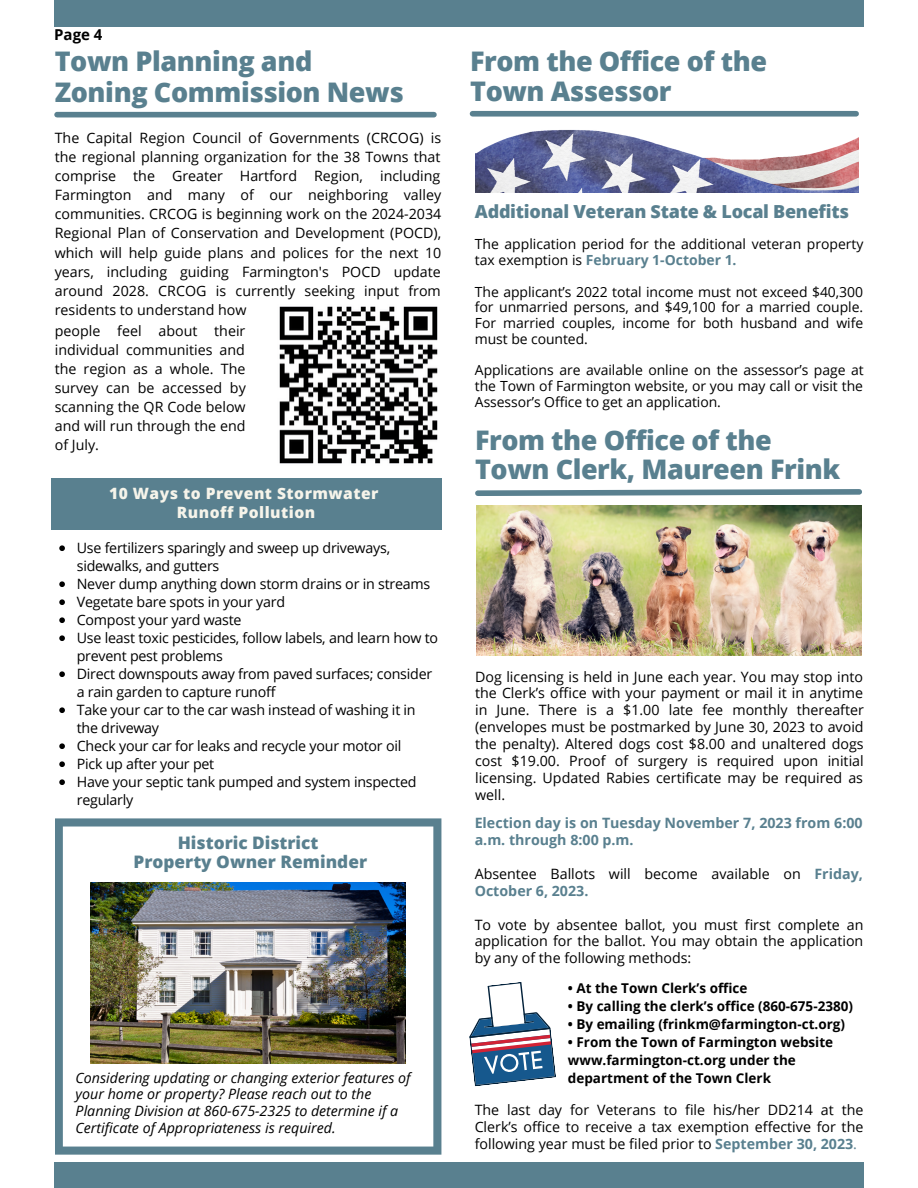
<style>
.page{position:relative;width:918px;height:1188px;background:#fff}
.page>*{position:absolute;margin:0;border:0;box-sizing:border-box;transform-origin:0 0}
.t1{font:800 27px "Open Sans";letter-spacing:-.015em;color:#59808f}
.t2{font:800 18px "Open Sans";letter-spacing:-.015em;color:#59808f}
.t3{font:800 17.25px "Open Sans";color:#59808f}
.t4{font:800 15.6px "Open Sans";letter-spacing:.03em;color:#f6f4ea}
.t5{font:700 15px "Open Sans";color:#000}
.t6{font:14.25px/19.2px "Open Sans";letter-spacing:-.015em;color:#000}
.t7{font:italic 14.25px/16.8px "Open Sans";color:#000}
.t8{font:700 14.25px/16.8px "Open Sans";color:#59808f}
.t9{font:13.95px/15.8px "Open Sans";letter-spacing:-.005em;color:#000;text-align:justify}
.t10{font:700 13.5px/18px "Open Sans";color:#000}
.s1{font-weight:700;color:#59808f}
.s2{color:#59808f}
</style>
<div class="page">
<div style="left:54px;top:0;width:810px;height:26px;background:#59808f"></div>
<div style="left:54px;top:1163px;width:810px;height:25px;background:#59808f"></div>
<div style="left:51px;top:478px;width:390px;height:51px;background:#59808f"></div>
<svg style="left:59px;top:545px;width:6px;height:6px"></svg>
<svg style="left:59px;top:581px;width:6px;height:6px"></svg>
<svg style="left:59px;top:599px;width:6px;height:6px"></svg>
<svg style="left:59px;top:617px;width:6px;height:6px"></svg>
<svg style="left:59px;top:635px;width:6px;height:6px"></svg>
<svg style="left:59px;top:671px;width:6px;height:6px"></svg>
<svg style="left:59px;top:707px;width:6px;height:6px"></svg>
<svg style="left:59px;top:743px;width:6px;height:6px"></svg>
<svg style="left:59px;top:761px;width:6px;height:6px"></svg>
<svg style="left:59px;top:779px;width:6px;height:6px"></svg>
<svg style="left:55px;top:818px;width:386px;height:337px"></svg>
<img style="left:91px;top:882px;width:315px;height:182px">
<div style="left:57px;top:112px;width:377px;height:5px;background:#59808f"></div>
<img style="left:475px;top:130px;width:384px;height:62px">
<div style="left:473px;top:111px;width:383px;height:6px;background:#59808f"></div>
<svg style="left:475px;top:489px;width:387px;height:7px;background:#7999a5"></svg>
<svg style="left:469px;top:982px;width:87px;height:105px"></svg>
<img style="left:476px;top:505px;width:385px;height:151px">
<img style="left:279px;top:306px;width:159px;height:158px">
<p class="t5" style="left:54px;top:24px;width:50px">Page 4</p>
<p class="t1" style="left:55px;top:42px;width:259px">Town Planning and</p>
<p class="t1" style="left:55px;top:73px;width:351px">Zoning Commission News</p>
<p class="t6" style="left:55px;top:128px;width:388px;text-align:justify">The Capital Region Council of Governments (CRCOG) is the regional planning organization for the 38 Towns that comprise the Greater Hartford Region, including Farmington and many of our neighboring valley communities. CRCOG is beginning work on the 2024-2034<br>Regional Plan of Conservation and Development (POCD), which will help guide plans and polices for the next 10 years, including guiding Farmington's POCD update around 2028. CRCOG is currently seeking input from residents to understand how</p>
<p class="t6" style="left:55px;top:321px;width:193px;text-align:justify">people feel about their individual communities and the region as a whole. The survey can be accessed by scanning the QR Code below and will run through the end of July.</p>
<p class="t4" style="left:109px;top:483px;width:271px">10 Ways to Prevent Stormwater</p>
<p class="t4" style="left:177px;top:502px;width:140px">Runoff Pollution</p>
<p class="t6" style="left:77px;top:539px;width:315px;line-height:18px">Use fertilizers sparingly and sweep up driveways, sidewalks, and gutters</p>
<p class="t6" style="left:77px;top:574px;width:355px">Never dump anything down storm drains or in streams</p>
<p class="t6" style="left:77px;top:592px;width:210px">Vegetate bare spots in your yard</p>
<p class="t6" style="left:77px;top:610px;width:166px">Compost your yard waste</p>
<p class="t6" style="left:77px;top:629px;width:363px;line-height:18px">Use least toxic pesticides, follow labels, and learn how to prevent pest problems</p>
<p class="t6" style="left:77px;top:665px;width:357px;line-height:18px">Direct downspouts away from paved surfaces; consider a rain garden to capture runoff</p>
<p class="t6" style="left:77px;top:701px;width:340px;line-height:18px">Take your car to the car wash instead of washing it in the driveway</p>
<p class="t6" style="left:77px;top:736px;width:326px">Check your car for leaks and recycle your motor oil</p>
<p class="t6" style="left:77px;top:754px;width:139px">Pick up after your pet</p>
<p class="t6" style="left:77px;top:773px;width:341px;line-height:18px">Have your septic tank pumped and system inspected regularly</p>
<p class="t3" style="left:178px;top:831px;width:142px">Historic District</p>
<p class="t3" style="left:134px;top:850px;width:235px">Property Owner Reminder</p>
<p class="t7" style="left:76px;top:1069px;width:337px">Considering updating or changing exterior features of your home or property? Please reach out to the Planning Division at 860-675-2325 to determine if a Certificate of Appropriateness is required.</p>
<p class="t1" style="left:470px;top:42px;width:299px">From the Office of the</p>
<p class="t1" style="left:470px;top:72px;width:203px">Town Assessor</p>
<p class="t2" style="left:475px;top:198px;width:376px">Additional Veteran State &amp; Local Benefits</p>
<p class="t9" style="left:475px;top:236px;width:390px">The application period for the additional veteran property tax exemption is <span class="s1">February 1-October 1.</span></p>
<p class="t9" style="left:475px;top:283px;width:390px">The applicant’s 2022 total income must not exceed $40,300 for unmarried persons, and $49,100 for a married couple.<br>For married couples, income for both husband and wife must be counted.</p>
<p class="t9" style="left:475px;top:362px;width:390px">Applications are available online on the assessor’s page at the Town of Farmington website, or you may call or visit the Assessor’s Office to get an application.</p>
<p class="t1" style="left:475px;top:421px;width:298px">From the Office of the</p>
<p class="t1" style="left:475px;top:450px;width:367px">Town Clerk, Maureen Frink</p>
<p class="t6" style="left:475px;top:668px;width:390px;line-height:16.8px;text-align:justify">Dog licensing is held in June each year. You may stop into the Clerk’s office with your payment or mail it in anytime in June. There is a $1.00 late fee monthly thereafter (envelopes must be postmarked by June 30, 2023 to avoid the penalty). Altered dogs cost $8.00 and unaltered dogs cost $19.00. Proof of surgery is required upon initial licensing. Updated Rabies certificate may be required as well.</p>
<p class="t8" style="left:475px;top:814px;width:390px">Election day is on Tuesday November 7, 2023 from 6:00 a.m. through 8:00 p.m.</p>
<p class="t6" style="left:475px;top:865px;width:390px;line-height:16.8px">Absentee Ballots will become available on <span class="s1">Friday,<br>October 6, 2023.</span></p>
<p class="t6" style="left:475px;top:916px;width:390px;line-height:16.8px;text-align:justify">To vote by absentee ballot, you must first complete an application for the ballot. You may obtain the application by any of the following methods:</p>
<p class="t10" style="left:568px;top:979px;width:181px">• At the Town Clerk’s office</p>
<p class="t10" style="left:568px;top:997px;width:287px">• By calling the clerk’s office (860-675-2380)</p>
<p class="t10" style="left:568px;top:1015px;width:279px">• By emailing (frinkm@farmington-ct.org)</p>
<p class="t10" style="left:568px;top:1033px;width:267px">• From the Town of Farmington website www.farmington-ct.org under the department of the Town Clerk</p>
<p class="t6" style="left:475px;top:1101px;width:390px;line-height:16.8px;text-align:justify">The last day for Veterans to file his/her DD214 at the Clerk’s office to receive a tax exemption effective for the following year must be filed prior to <span class="s1">September 30, 2023</span><span class="s2">.</span></p>
</div>
